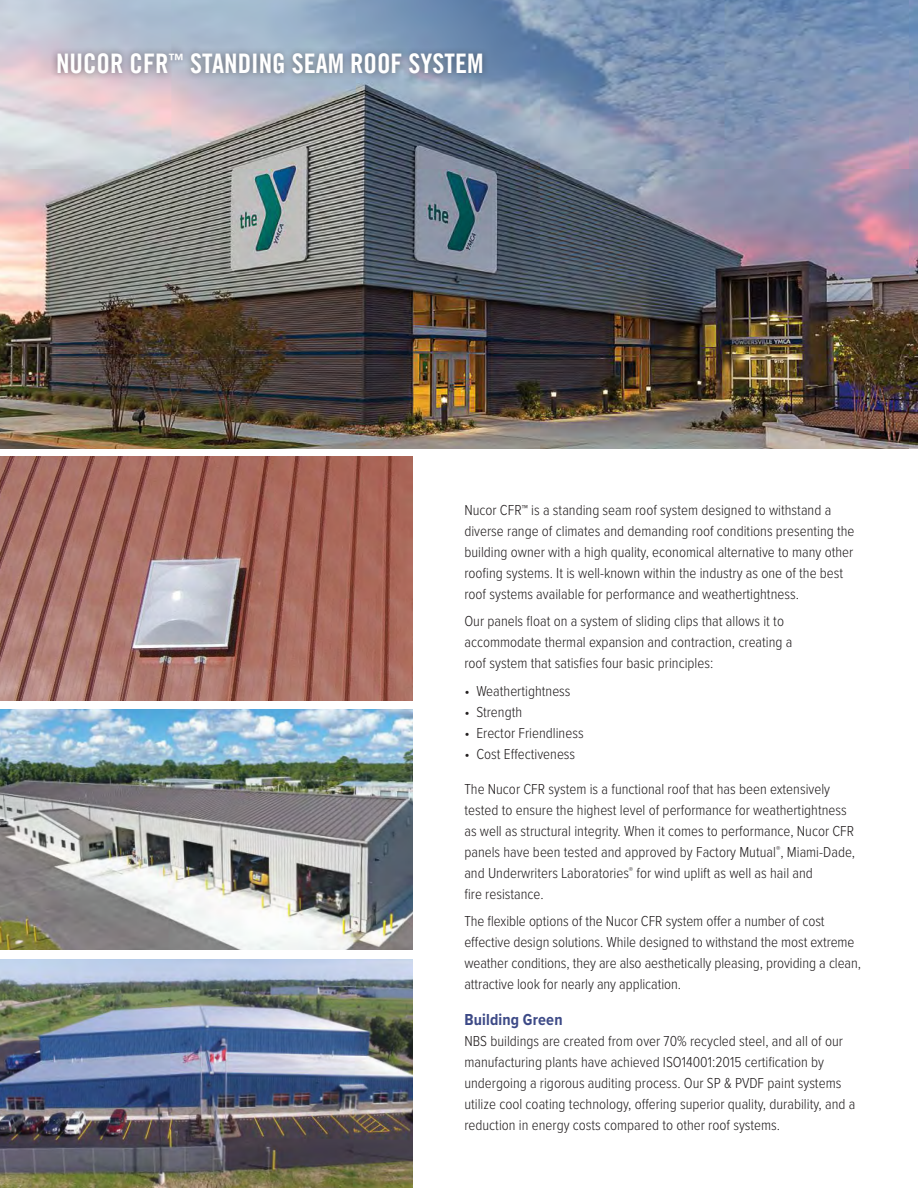
<style>
.page{position:relative;width:918px;height:1188px;background:#fff}
.page>*{position:absolute;margin:0;border:0;box-sizing:border-box;transform-origin:0 0}
.t1{font:27px "Trade Gothic LT Std Bd Cn 20";color:#fff}
.t2{font:700 16.5px "Proxima Nova Cond";letter-spacing:.01em;color:#3d4a87}
.t3{font:300 15px/21px "Proxima Nova Cond";color:#231f20}
</style>
<div class="page">
<img style="left:0;top:0;width:918px;height:448px">
<img style="left:0;top:959px;width:412px;height:229px">
<img style="left:0;top:710px;width:412px;height:239px">
<img style="left:0;top:457px;width:412px;height:244px">
<div style="left:50px;top:46px;width:440px;height:36px;background:#231f20;opacity:.5"></div>
<h1 class="t1" style="left:56px;top:47px;width:429px">NUCOR CFR<sup>™</sup> STANDING SEAM ROOF SYSTEM</h1>
<p class="t3" style="left:464px;top:498px;width:392px">Nucor CFR™ is a standing seam roof system designed to withstand a diverse range of climates and demanding roof conditions presenting the building owner with a high quality, economical alternative to many other roofing systems. It is well-known within the industry as one of the best roof systems available for performance and weathertightness.</p>
<p class="t3" style="left:464px;top:610px;width:330px">Our panels float on a system of sliding clips that allows it to accommodate thermal expansion and contraction, creating a roof system that satisfies four basic principles:</p>
<p class="t3" style="left:464px;top:680px;width:108px">• Weathertightness</p>
<p class="t3" style="left:464px;top:701px;width:59px">• Strength</p>
<p class="t3" style="left:464px;top:722px;width:121px">• Erector Friendliness</p>
<p class="t3" style="left:464px;top:743px;width:112px">• Cost Effectiveness</p>
<p class="t3" style="left:464px;top:777px;width:392px">The Nucor CFR system is a functional roof that has been extensively tested to ensure the highest level of performance for weathertightness as well as structural integrity. When it comes to performance, Nucor CFR panels have been tested and approved by Factory Mutual<sup>®</sup>, Miami-Dade, and Underwriters Laboratories<sup>®</sup> for wind uplift as well as hail and<br>fire resistance.</p>
<p class="t3" style="left:464px;top:910px;width:398px">The flexible options of the Nucor CFR system offer a number of cost effective design solutions. While designed to withstand the most extreme weather conditions, they are also aesthetically pleasing, providing a clean, attractive look for nearly any application.</p>
<p class="t2" style="left:464px;top:1008px;width:100px">Building Green</p>
<p class="t3" style="left:464px;top:1030px;width:392px">NBS buildings are created from over 70% recycled steel, and all of our manufacturing plants have achieved ISO14001:2015 certification by undergoing a rigorous auditing process. Our SP &amp; PVDF paint systems utilize cool coating technology, offering superior quality, durability, and a reduction in energy costs compared to other roof systems.</p>
</div>
